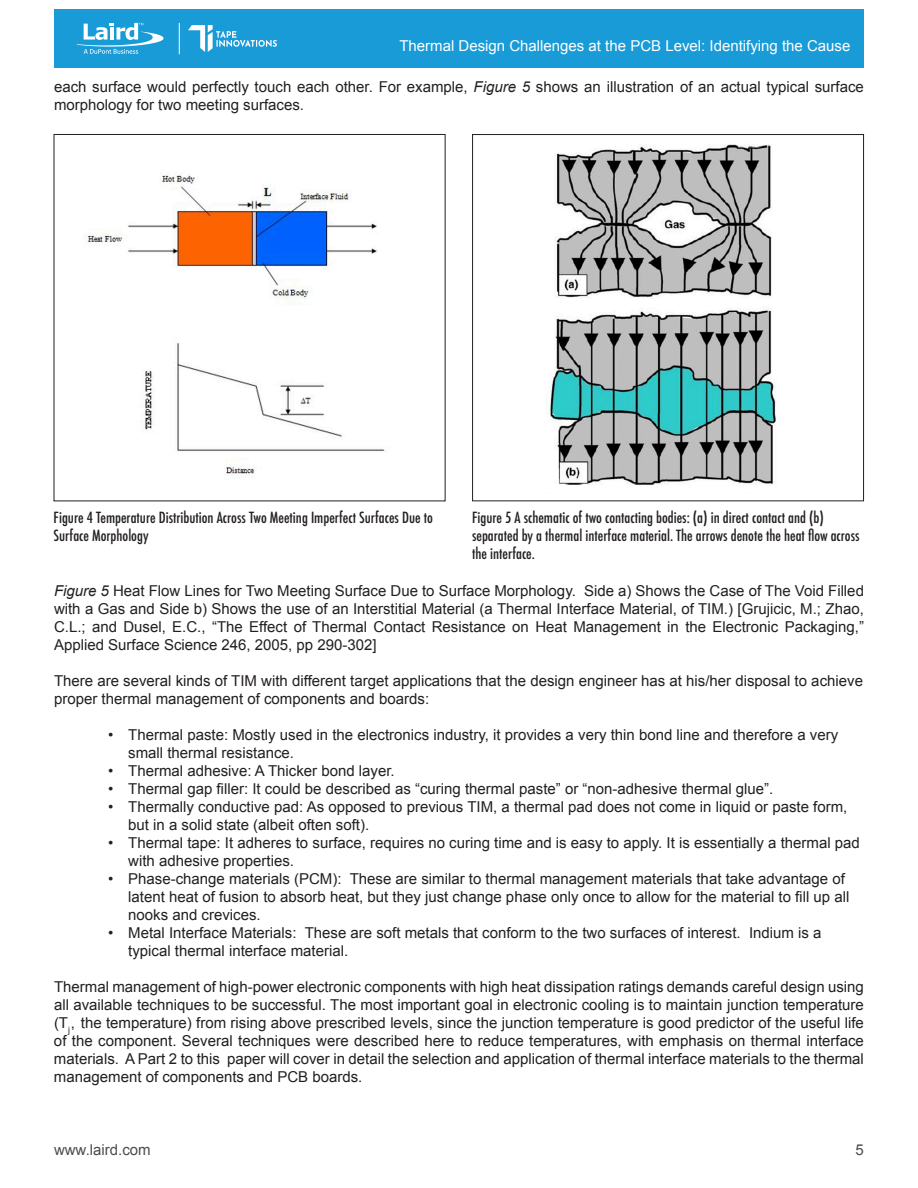
<style>
.page{position:relative;width:918px;height:1188px;background:#fff}
.page>*{position:absolute;margin:0;border:0;box-sizing:border-box;transform-origin:0 0}
.t1{font:15px/18px "Arial";color:#231f20}
.t2{font:500 condensed 15px/18px "Futura";color:#231f20}
.t3{font:15px "Arial";color:#fff}
.t4{font:15px "Arial";color:#4b4c4d}
.s1{font-style:italic}
</style>
<div class="page">
<img style="left:87px;top:175px;width:298px;height:299px">
<img style="left:548px;top:144px;width:228px;height:341px">
<div style="left:472px;top:134px;width:392px;height:367px;border:1px solid #231f20"></div>
<div style="left:54px;top:9px;width:810px;height:59px;background:#199bd8"></div>
<svg style="left:76px;top:23px;width:88px;height:31px"></svg>
<hr style="left:179px;top:23px;width:1px;height:31px;background:#fff">
<img style="left:188px;top:26px;width:89px;height:25px">
<p class="t3" style="left:399px;top:36px;width:453px">Thermal Design Challenges at the PCB Level: Identifying the Cause</p>
<p class="t1" style="left:54px;top:78px;width:812px">each surface would perfectly touch each other. For example, <span class="s1">Figure 5</span> shows an illustration of an actual typical surface morphology for two meeting surfaces.</p>
<p class="t2" style="left:54px;top:509px;width:381px">Figure 4 Temperature Distribution Across Two Meeting Imperfect Surfaces Due to<br>Surface Morphology</p>
<p class="t2" style="left:472px;top:509px;width:389px">Figure 5 A schematic of two contacting bodies: (a) in direct contact and (b) separated by a thermal interface material. The arrows denote the heat flow across the interface.</p>
<p class="t1" style="left:54px;top:582px;width:812px;text-align:justify"><span class="s1">Figure 5</span> Heat Flow Lines for Two Meeting Surface Due to Surface Morphology. Side a) Shows the Case of The Void Filled with a Gas and Side b) Shows the use of an Interstitial Material (a Thermal Interface Material, of TIM.) [Grujicic, M.; Zhao, C.L.; and Dusel, E.C., “The Effect of Thermal Contact Resistance on Heat Management in the Electronic Packaging,” Applied Surface Science 246, 2005, pp 290-302]</p>
<p class="t1" style="left:54px;top:672px;width:811px">There are several kinds of TIM with different target applications that the design engineer has at his/her disposal to achieve proper thermal management of components and boards:</p>
<p class="t1" style="left:128px;top:726px;width:712px;text-indent:-20px">• Thermal paste: Mostly used in the electronics industry, it provides a very thin bond line and therefore a very small thermal resistance.</p>
<p class="t1" style="left:108px;top:762px;width:288px">• Thermal adhesive: A Thicker bond layer.</p>
<p class="t1" style="left:108px;top:780px;width:667px">• Thermal gap filler: It could be described as “curing thermal paste” or “non-adhesive thermal glue”.</p>
<p class="t1" style="left:128px;top:798px;width:721px;text-indent:-20px">• Thermally conductive pad: As opposed to previous TIM, a thermal pad does not come in liquid or paste form, but in a solid state (albeit often soft).</p>
<p class="t1" style="left:128px;top:834px;width:733px;text-indent:-20px">• Thermal tape: It adheres to surface, requires no curing time and is easy to apply. It is essentially a thermal pad with adhesive properties.</p>
<p class="t1" style="left:128px;top:870px;width:723px;text-indent:-20px">• Phase-change materials (PCM): These are similar to thermal management materials that take advantage of latent heat of fusion to absorb heat, but they just change phase only once to allow for the material to fill up all nooks and crevices.</p>
<p class="t1" style="left:128px;top:924px;width:695px;text-indent:-20px">• Metal Interface Materials: These are soft metals that conform to the two surfaces of interest. Indium is a typical thermal interface material.</p>
<p class="t1" style="left:54px;top:978px;width:811px;text-align:justify">Thermal management of high-power electronic components with high heat dissipation ratings demands careful design using all available techniques to be successful. The most important goal in electronic cooling is to maintain junction temperature (T<sub>j</sub>, the temperature) from rising above prescribed levels, since the junction temperature is good predictor of the useful life of the component. Several techniques were described here to reduce temperatures, with emphasis on thermal interface materials. A Part 2 to this paper will cover in detail the selection and application of thermal interface materials to the thermal management of components and PCB boards.</p>
<p class="t4" style="left:54px;top:1140px;width:98px">www.laird.com</p>
<p class="t4" style="left:856px;top:1140px;width:10px">5</p>
</div>
